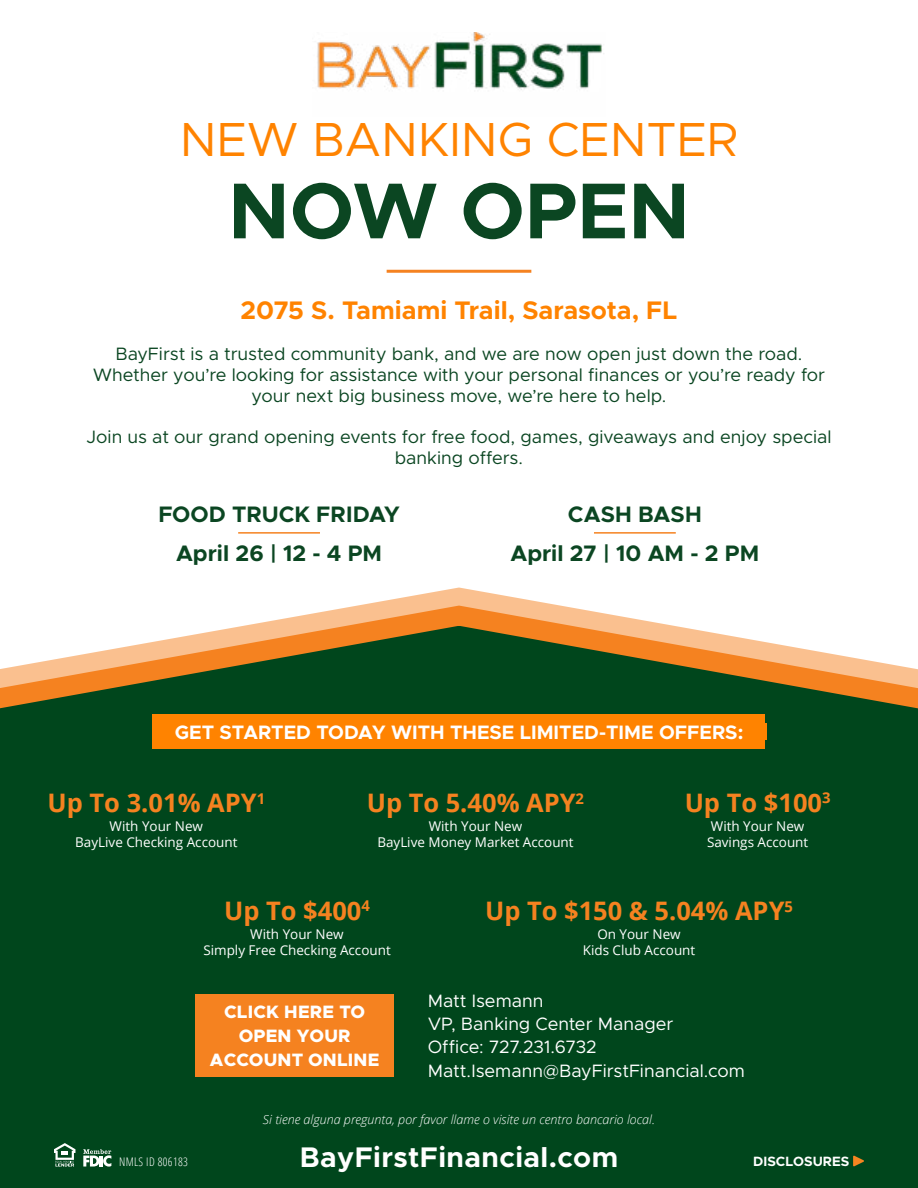
<style>
.page{position:relative;width:918px;height:1188px;background:#fff}
.page>*{position:absolute;margin:0;border:0;box-sizing:border-box;transform-origin:0 0}
.t1{font:700 79.5px "Metropolis";color:#0b4622}
.t2{font:48px "Metropolis";color:#ff8300}
.t3{font:700 28.5px "Metropolis";letter-spacing:.015em;color:#fff}
.t4{font:700 25.5px "Open Sans";color:#f58220}
.t5{font:700 25.5px "Metropolis";color:#ff8300}
.t6{font:700 22.5px "Metropolis";color:#0b4622}
.t7{font:700 19.5px "Metropolis";color:#fff}
.t8{font:18px/21px "Metropolis";color:#0b4622;text-align:center}
.t9{font:18px/23.2px "Metropolis";color:#fff}
.t10{font:800 18px/24px "Metropolis";letter-spacing:.01em;color:#fff;text-align:center}
.t11{font:13.5px/16.2px "Open Sans";color:#fff;text-align:center}
.t12{font:700 13.5px "Metropolis";color:#fff}
.t13{font:italic 300 12.6px "Open Sans";color:#fff}
.t14{font:300 condensed 11.85px "Open Sans";letter-spacing:.03em;color:#fff}
</style>
<div class="page">
<hr style="left:387px;top:270px;width:144px;height:3px;background:#f58220">
<hr style="left:594px;top:532px;width:82px;height:2px;background:#f58220">
<hr style="left:238px;top:532px;width:82px;height:2px;background:#f58220">
<img style="left:317px;top:33px;width:287px;height:57px">
<svg style="left:0;top:593px;width:918px;height:481px;background:#2a5c33"></svg>
<div style="left:0;top:1074px;width:918px;height:114px;background:#00461c"></div>
<div style="left:153px;top:714px;width:612px;height:35px;background:#ff8300"></div>
<div style="left:152px;top:723px;width:614px;height:17px;background:#ff8300"></div>
<svg style="left:54px;top:1143px;width:21px;height:24px"></svg>
<svg style="left:83px;top:1149px;width:28px;height:18px"></svg>
<svg style="left:853px;top:1156px;width:11px;height:10px"></svg>
<div style="left:195px;top:994px;width:199px;height:83px;background:#f58220"></div>
<h1 class="t2" style="left:180px;top:109px;width:560px">NEW BANKING CENTER</h1>
<p class="t1" style="left:228px;top:161px;width:463px">NOW OPEN</p>
<h2 class="t5" style="left:241px;top:294px;width:438px">2075 S. Tamiami Trail, Sarasota, FL</h2>
<p class="t8" style="left:93px;top:343px;width:734px">BayFirst is a trusted community bank, and we are now open just down the road.<br>Whether you’re looking for assistance with your personal finances or you’re ready for your next big business move, we’re here to help.</p>
<h4 class="t8" style="left:86px;top:426px;width:747px">Join us at our grand opening events for free food, games, giveaways and enjoy special banking offers.</h4>
<p class="t6" style="left:158px;top:500px;width:243px">FOOD TRUCK FRIDAY</p>
<p class="t6" style="left:568px;top:500px;width:135px">CASH BASH</p>
<p class="t6" style="left:176px;top:539px;width:207px">April 26 | 12 - 4 PM</p>
<p class="t6" style="left:511px;top:539px;width:250px">April 27 | 10 AM - 2 PM</p>
<p class="t7" style="left:175px;top:719px;width:570px">GET STARTED TODAY WITH THESE LIMITED-TIME OFFERS:</p>
<p class="t4" style="left:48px;top:785px;width:219px">Up To 3.01% APY<sup>1</sup></p>
<p class="t11" style="left:75px;top:818px;width:164px">With Your New<br>BayLive Checking Account</p>
<p class="t4" style="left:367px;top:785px;width:219px">Up To 5.40% APY<sup>2</sup></p>
<p class="t11" style="left:377px;top:818px;width:198px">With Your New<br>BayLive Money Market Account</p>
<p class="t4" style="left:685px;top:785px;width:147px">Up To $100<sup>3</sup></p>
<p class="t11" style="left:707px;top:818px;width:103px;text-align:left">With Your New<br>Savings Account</p>
<p class="t4" style="left:224px;top:893px;width:147px">Up To $400<sup>4</sup></p>
<p class="t11" style="left:203px;top:926px;width:189px">With Your New<br>Simply Free Checking Account</p>
<p class="t4" style="left:485px;top:893px;width:309px">Up To $150 &amp; 5.04% APY<sup>5</sup></p>
<p class="t11" style="left:583px;top:926px;width:114px">On Your New<br>Kids Club Account</p>
<p class="t10" style="left:210px;top:999px;width:171px">CLICK HERE TO<br>OPEN YOUR<br>ACCOUNT ONLINE</p>
<p class="t9" style="left:428px;top:989px;width:319px">Matt Isemann<br>VP, Banking Center Manager<br>Office: 727.231.6732<br>Matt.Isemann@BayFirstFinancial.com</p>
<p class="t14" style="left:119px;top:1154px;width:70px">NMLS ID 806183</p>
<p class="t13" style="left:263px;top:1111px;width:394px">Si tiene alguna pregunta, por favor llame o visite un centro bancario local.</p>
<p class="t3" style="left:300px;top:1139px;width:320px">BayFirstFinancial.com</p>
<p class="t12" style="left:753px;top:1153px;width:97px">DISCLOSURES</p>
</div>
